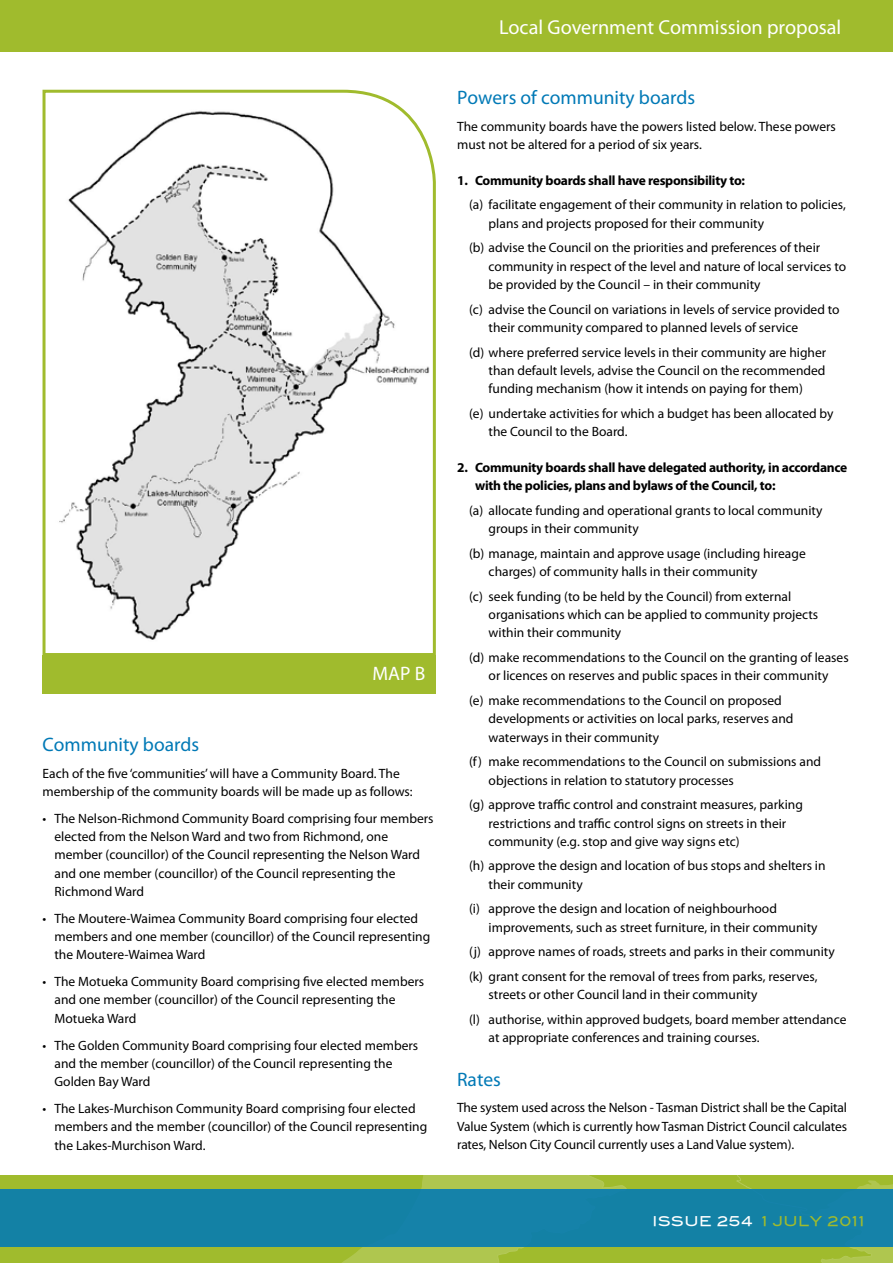
<style>
.page{position:relative;width:893px;height:1263px;background:#fff}
.page>*{position:absolute;margin:0;border:0;box-sizing:border-box;transform-origin:0 0}
.t1{font:20.25px "Myriad Pro";color:#fff}
.t2{font:19.5px "Myriad Pro";color:#0079b6}
.t3{font:19.5px "Myriad Pro";color:#fff}
.t4{font:13.5px/18.3px "Myriad Pro";color:#000}
.t5{font:700 13.5px/18.3px "Myriad Pro";letter-spacing:-.02em;color:#000}
.t6{font:13.5px "Blair Md ITCTT Medium";letter-spacing:.04em;color:#a0bb2d}
.s1{color:#fff}
</style>
<div class="page">
<div style="left:0;top:1175px;width:893px;height:88px;background:#a0bb2d"></div>
<svg style="left:348px;top:1175px;width:524px;height:88px"></svg>
<div style="left:0;top:1190px;width:893px;height:57px;background:#1381a5"></div>
<hr style="left:0;top:1190px;width:1px;height:57px;background:#0079b6">
<svg style="left:42px;top:89px;width:394px;height:568px"></svg>
<div style="left:43px;top:655px;width:393px;height:38px;background:#a0bb2d"></div>
<div style="left:0;top:0;width:893px;height:51px;background:#a0bb2d"></div>
<h2 class="t3" style="left:373px;top:661px;width:54px">MAP B</h2>
<h2 class="t2" style="left:43px;top:732px;width:158px">Community boards</h2>
<p class="t4" style="left:43px;top:764px;width:372px">Each of the five ‘communities’ will have a Community Board. The membership of the community boards will be made up as follows:</p>
<p class="t4" style="left:55px;top:809px;width:380px;text-indent:-12px">• The Nelson-Richmond Community Board comprising four members elected from the Nelson Ward and two from Richmond, one member (councillor) of the Council representing the Nelson Ward and one member (councillor) of the Council representing the Richmond Ward</p>
<p class="t4" style="left:55px;top:909px;width:377px;text-indent:-12px">• The Moutere-Waimea Community Board comprising four elected members and one member (councillor) of the Council representing the Moutere-Waimea Ward</p>
<p class="t4" style="left:55px;top:972px;width:371px;text-indent:-12px">• The Motueka Community Board comprising five elected members and one member (councillor) of the Council representing the<br>Motueka Ward</p>
<p class="t4" style="left:55px;top:1036px;width:365px;text-indent:-12px">• The Golden Community Board comprising four elected members and the member (councillor) of the Council representing the<br>Golden Bay Ward</p>
<p class="t4" style="left:55px;top:1099px;width:374px;text-indent:-12px">• The Lakes-Murchison Community Board comprising four elected members and the member (councillor) of the Council representing the Lakes-Murchison Ward.</p>
<h1 class="t1" style="left:499px;top:15px;width:344px">Local Government Commission proposal</h1>
<h2 class="t2" style="left:457px;top:86px;width:240px">Powers of community boards</h2>
<p class="t4" style="left:457px;top:117px;width:380px">The community boards have the powers listed below. These powers must not be altered for a period of six years.</p>
<p class="t5" style="left:457px;top:171px;width:289px">1. Community boards shall have responsibility to:</p>
<p class="t4" style="left:489px;top:196px;width:359px;text-indent:-19px">(a) facilitate engagement of their community in relation to policies, plans and projects proposed for their community</p>
<p class="t4" style="left:489px;top:239px;width:359px;text-indent:-19px">(b) advise the Council on the priorities and preferences of their community in respect of the level and nature of local services to be provided by the Council – in their community</p>
<p class="t4" style="left:489px;top:300px;width:353px;text-indent:-19px">(c) advise the Council on variations in levels of service provided to their community compared to planned levels of service</p>
<p class="t4" style="left:489px;top:343px;width:339px;text-align:justify;text-indent:-19px">(d) where preferred service levels in their community are higher than default levels, advise the Council on the recommended funding mechanism (how it intends on paying for them)</p>
<p class="t4" style="left:489px;top:404px;width:346px;text-indent:-19px">(e) undertake activities for which a budget has been allocated by the Council to the Board.</p>
<p class="t5" style="left:475px;top:457px;width:374px;text-indent:-18px">2. Community boards shall have delegated authority, in accordance with the policies, plans and bylaws of the Council, to:</p>
<p class="t4" style="left:489px;top:501px;width:335px;text-indent:-19px">(a) allocate funding and operational grants to local community groups in their community</p>
<p class="t4" style="left:489px;top:544px;width:319px;text-indent:-19px">(b) manage, maintain and approve usage (including hireage charges) of community halls in their community</p>
<p class="t4" style="left:489px;top:587px;width:331px;text-indent:-19px">(c) seek funding (to be held by the Council) from external organisations which can be applied to community projects within their community</p>
<p class="t4" style="left:469px;top:648px;width:381px;text-align:center">(d) make recommendations to the Council on the granting of leases or licences on reserves and public spaces in their community</p>
<p class="t4" style="left:489px;top:691px;width:306px;text-indent:-19px">(e) make recommendations to the Council on proposed developments or activities on local parks, reserves and waterways in their community</p>
<p class="t4" style="left:489px;top:752px;width:334px;text-indent:-19px">(f) make recommendations to the Council on submissions and objections in relation to statutory processes</p>
<p class="t4" style="left:489px;top:795px;width:316px;text-indent:-19px">(g) approve traffic control and constraint measures, parking restrictions and traffic control signs on streets in their community (e.g. stop and give way signs etc)</p>
<p class="t4" style="left:489px;top:856px;width:338px;text-indent:-19px">(h) approve the design and location of bus stops and shelters in their community</p>
<p class="t4" style="left:489px;top:899px;width:331px;text-indent:-19px">(i) approve the design and location of neighbourhood improvements, such as street furniture, in their community</p>
<p class="t4" style="left:469px;top:939px;width:367px;line-height:24.8px">(j) approve names of roads, streets and parks in their community (k) grant consent for the removal of trees from parks, reserves,</p>
<p class="t4" style="left:469px;top:982px;width:379px;line-height:24.8px;text-indent:19px">streets or other Council land in their community<br>(l) authorise, within approved budgets, board member attendance</p>
<p class="t4" style="left:489px;top:1028px;width:272px">at appropriate conferences and training courses.</p>
<h2 class="t2" style="left:457px;top:1067px;width:45px">Rates</h2>
<p class="t4" style="left:457px;top:1098px;width:392px;text-align:justify">The system used across the Nelson - Tasman District shall be the Capital Value System (which is currently how Tasman District Council calculates rates, Nelson City Council currently uses a Land Value system).</p>
<p class="t6" style="left:653px;top:1210px;width:213px"><span class="s1">ISSUE 254</span> 1 JULY 2011</p>
</div>
